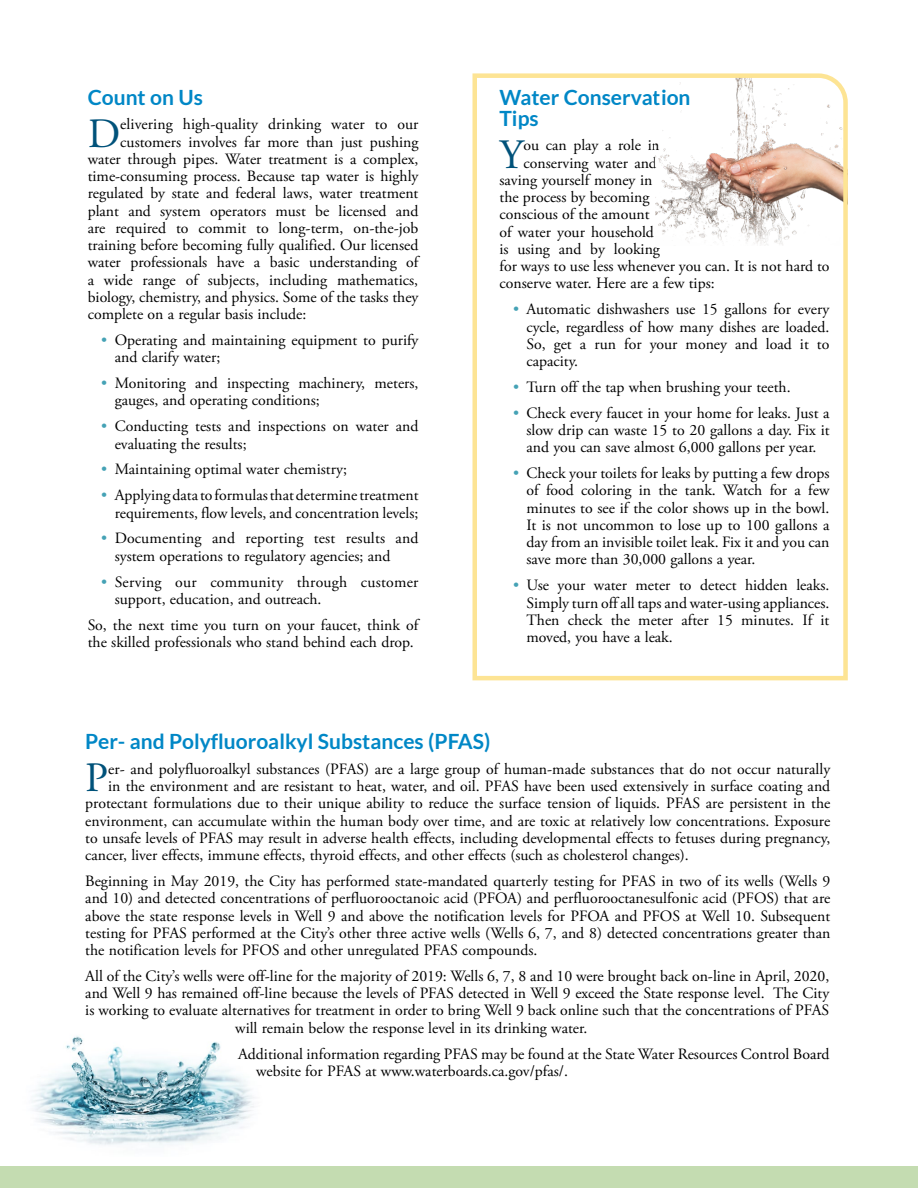
<style>
.page{position:relative;width:918px;height:1188px;background:#fff}
.page>*{position:absolute;margin:0;border:0;box-sizing:border-box;transform-origin:0 0}
.Initial_Cap{font:41.7px "Adobe Garamond Pro";color:#00527a}
.Article_Headline-19{font:700 21px/21px "Lato";color:#0087c6}
.First_Paragraph{font:15.75px/17.2px "Adobe Garamond Pro";color:#000}
.Initial_Cap-2{font:15.75px "Adobe Garamond Pro";color:#000}
.s1{color:#45a2b5}
</style>
<div class="page">
<div style="left:0;top:1166px;width:918px;height:22px;background:#c4dcb1"></div>
<svg style="left:472px;top:73px;width:376px;height:608px"></svg>
<img style="left:32px;top:1036px;width:222px;height:109px">
<p class="Article_Headline-19" style="left:88px;top:86px;width:117px">Count on Us</p>
<p class="Initial_Cap" style="left:88px;top:108px;width:34px">D</p>
<p class="Initial_Cap-2" style="left:120px;top:115px;width:300px">elivering high-quality drinking water to our</p>
<p class="Initial_Cap-2" style="left:120px;top:132px;width:300px">customers involves far more than just pushing</p>
<p class="Initial_Cap-2" style="left:88px;top:149px;width:332px">water through pipes. Water treatment is a complex,</p>
<p class="Initial_Cap-2" style="left:88px;top:167px;width:332px">time-consuming process. Because tap water is highly</p>
<p class="Initial_Cap-2" style="left:88px;top:184px;width:332px">regulated by state and federal laws, water treatment</p>
<p class="Initial_Cap-2" style="left:88px;top:201px;width:332px">plant and system operators must be licensed and</p>
<p class="Initial_Cap-2" style="left:88px;top:218px;width:332px">are required to commit to long-term, on-the-job</p>
<p class="Initial_Cap-2" style="left:88px;top:236px;width:332px">training before becoming fully qualified. Our licensed</p>
<p class="Initial_Cap-2" style="left:88px;top:253px;width:332px">water professionals have a basic understanding of</p>
<p class="Initial_Cap-2" style="left:88px;top:270px;width:332px">a wide range of subjects, including mathematics,</p>
<p class="Initial_Cap-2" style="left:88px;top:287px;width:332px">biology, chemistry, and physics. Some of the tasks they</p>
<p class="Initial_Cap-2" style="left:88px;top:305px;width:220px">complete on a regular basis include:</p>
<p class="First_Paragraph" style="left:115px;top:332px;width:305px;text-indent:-14px"><span class="s1">•</span> Operating and maintaining equipment to purify and clarify water;</p>
<p class="First_Paragraph" style="left:115px;top:375px;width:305px;text-indent:-14px"><span class="s1">•</span> Monitoring and inspecting machinery, meters, gauges, and operating conditions;</p>
<p class="First_Paragraph" style="left:115px;top:418px;width:305px;text-indent:-14px"><span class="s1">•</span> Conducting tests and inspections on water and evaluating the results;</p>
<p class="First_Paragraph" style="left:101px;top:461px;width:247px"><span class="s1">•</span> Maintaining optimal water chemistry;</p>
<p class="First_Paragraph" style="left:101px;top:487px;width:319px;text-align:right"><span class="s1">•</span> Applying data to formulas that determine treatment requirements, flow levels, and concentration levels;</p>
<p class="First_Paragraph" style="left:115px;top:530px;width:305px;text-indent:-14px"><span class="s1">•</span> Documenting and reporting test results and system operations to regulatory agencies; and</p>
<p class="First_Paragraph" style="left:115px;top:574px;width:305px;text-indent:-14px"><span class="s1">•</span> Serving our community through customer support, education, and outreach.</p>
<p class="First_Paragraph" style="left:88px;top:617px;width:332px">So, the next time you turn on your faucet, think of the skilled professionals who stand behind each drop.</p>
<p class="Article_Headline-19" style="left:500px;top:86px;width:193px">Water Conservation<br>Tips</p>
<p class="Initial_Cap" style="left:500px;top:129px;width:25px">Y</p>
<p class="Initial_Cap-2" style="left:523px;top:136px;width:138px">ou can play a role in</p>
<p class="Initial_Cap-2" style="left:523px;top:153px;width:135px">conserving water and</p>
<p class="Initial_Cap-2" style="left:500px;top:170px;width:155px">saving yourself money in</p>
<p class="Initial_Cap-2" style="left:500px;top:188px;width:152px">the process by becoming</p>
<p class="Initial_Cap-2" style="left:500px;top:205px;width:152px">conscious of the amount</p>
<p class="Initial_Cap-2" style="left:500px;top:222px;width:156px">of water your household</p>
<p class="Initial_Cap-2" style="left:500px;top:239px;width:162px">is using and by looking</p>
<p class="Initial_Cap-2" style="left:500px;top:257px;width:332px">for ways to use less whenever you can. It is not hard to</p>
<p class="Initial_Cap-2" style="left:500px;top:274px;width:217px">conserve water. Here are a few tips:</p>
<p class="First_Paragraph" style="left:526px;top:301px;width:305px;text-align:justify;text-indent:-14px"><span class="s1">•</span> Automatic dishwashers use 15 gallons for every cycle, regardless of how many dishes are loaded.<br>So, get a run for your money and load it to capacity.</p>
<p class="First_Paragraph" style="left:513px;top:379px;width:279px"><span class="s1">•</span> Turn off the tap when brushing your teeth.</p>
<p class="First_Paragraph" style="left:526px;top:405px;width:305px;text-align:justify;text-indent:-14px"><span class="s1">•</span> Check every faucet in your home for leaks. Just a slow drip can waste 15 to 20 gallons a day. Fix it and you can save almost 6,000 gallons per year.</p>
<p class="First_Paragraph" style="left:526px;top:465px;width:305px;text-align:justify;text-indent:-14px"><span class="s1">•</span> Check your toilets for leaks by putting a few drops of food coloring in the tank. Watch for a few minutes to see if the color shows up in the bowl.<br>It is not uncommon to lose up to 100 gallons a day from an invisible toilet leak. Fix it and you can save more than 30,000 gallons a year.</p>
<p class="First_Paragraph" style="left:526px;top:577px;width:304px;text-align:justify;text-indent:-14px"><span class="s1">•</span> Use your water meter to detect hidden leaks.<br>Simply turn off all taps and water-using appliances.<br>Then check the meter after 15 minutes. If it moved, you have a leak.</p>
<p class="Article_Headline-19" style="left:85px;top:731px;width:407px">Per- and Polyfluoroalkyl Substances (PFAS)</p>
<p class="Initial_Cap" style="left:85px;top:753px;width:24px">P</p>
<p class="Initial_Cap-2" style="left:108px;top:759px;width:723px">er- and polyfluoroalkyl substances (PFAS) are a large group of human-made substances that do not occur naturally</p>
<p class="Initial_Cap-2" style="left:108px;top:777px;width:724px">in the environment and are resistant to heat, water, and oil. PFAS have been used extensively in surface coating and</p>
<p class="Initial_Cap-2" style="left:85px;top:794px;width:747px">protectant formulations due to their unique ability to reduce the surface tension of liquids. PFAS are persistent in the</p>
<p class="Initial_Cap-2" style="left:85px;top:811px;width:746px">environment, can accumulate within the human body over time, and are toxic at relatively low concentrations. Exposure</p>
<p class="Initial_Cap-2" style="left:85px;top:828px;width:746px">to unsafe levels of PFAS may result in adverse health effects, including developmental effects to fetuses during pregnancy,</p>
<p class="Initial_Cap-2" style="left:85px;top:846px;width:605px">cancer, liver effects, immune effects, thyroid effects, and other effects (such as cholesterol changes).</p>
<p class="First_Paragraph" style="left:85px;top:873px;width:747px;text-align:justify">Beginning in May 2019, the City has performed state-mandated quarterly testing for PFAS in two of its wells (Wells 9 and 10) and detected concentrations of perfluorooctanoic acid (PFOA) and perfluorooctanesulfonic acid (PFOS) that are above the state response levels in Well 9 and above the notification levels for PFOA and PFOS at Well 10. Subsequent testing for PFAS performed at the City’s other three active wells (Wells 6, 7, and 8) detected concentrations greater than the notification levels for PFOS and other unregulated PFAS compounds.</p>
<p class="First_Paragraph" style="left:85px;top:968px;width:745px">All of the City’s wells were off-line for the majority of 2019: Wells 6, 7, 8 and 10 were brought back on-line in April, 2020,</p>
<p class="First_Paragraph" style="left:85px;top:985px;width:746px">and Well 9 has remained off-line because the levels of PFAS detected in Well 9 exceed the State response level. The City</p>
<p class="First_Paragraph" style="left:85px;top:1002px;width:745px">is working to evaluate alternatives for treatment in order to bring Well 9 back online such that the concentrations of PFAS</p>
<p class="First_Paragraph" style="left:235px;top:1020px;width:354px">will remain below the response level in its drinking water.</p>
<p class="First_Paragraph" style="left:256px;top:1046px;width:575px;text-indent:-18px">Additional information regarding PFAS may be found at the State Water Resources Control Board website for PFAS at www.waterboards.ca.gov/pfas/.</p>
</div>
